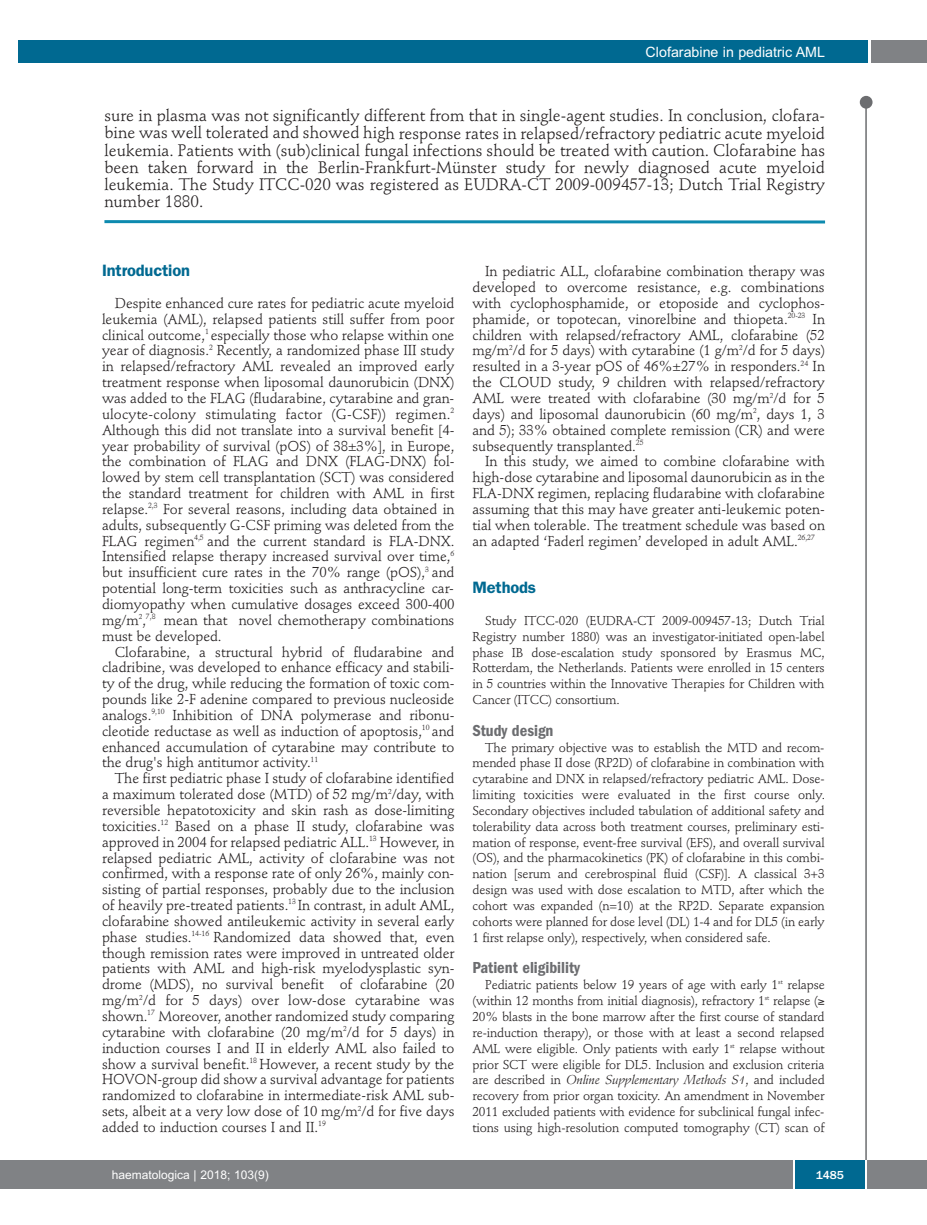
<style>
.page{position:relative;width:927px;height:1225px;background:#fff}
.page>*{position:absolute;margin:0;border:0;box-sizing:border-box;transform-origin:0 0}
.t1{font:16.5px/17.2px "Stempel Schneidler";color:#231f20;text-align:justify}
.t2{font:600 condensed 16.5px "Franklin Gothic";color:#6c6d70}
.t3{font:600 16.5px "Franklin Gothic";letter-spacing:-.01em;color:#006991}
.t4{font:14.25px/15.9px "Stempel Schneidler";letter-spacing:-.005em;color:#231f20;text-align:justify}
.t5{font:14.25px "Arial";color:#fff}
.t6{font:12.75px/15.9px "Stempel Schneidler";letter-spacing:-.015em;color:#231f20;text-align:justify}
.t7{font:12px "Arial";color:#fff}
.t8{font:500 12px "Franklin Gothic";color:#fff}
.s1{font-style:italic}
</style>
<div class="page">
<div style="left:860px;top:96px;width:12px;height:13px;background:#6c6d70;border-radius:50%"></div>
<hr style="left:865px;top:98px;width:2px;height:1062px;background:#6c6d70">
<div style="left:871px;top:40px;width:56px;height:22px;background:#808285"></div>
<div style="left:18px;top:40px;width:849px;height:22px;background:#006991"></div>
<div style="left:17px;top:1160px;width:910px;height:28px;background:#808285"></div>
<div style="left:795px;top:1160px;width:70px;height:28px;background:#006991"></div>
<hr style="left:793px;top:1160px;width:2px;height:28px;background:#fff">
<hr style="left:865px;top:1160px;width:2px;height:28px;background:#fff">
<div style="left:0;top:1160px;width:17px;height:28px;background:#808285"></div>
<hr style="left:104px;top:220px;width:721px;height:3px;background:#0d8aaf">
<p class="t5" style="left:646px;top:44px;width:181px">Clofarabine in pediatric AML</p>
<p class="t1" style="left:104px;top:109px;width:722px">sure in plasma was not significantly different from that in single-agent studies. In conclusion, clofara&shy;bine was well tolerated and showed high response rates in relapsed/refractory pediatric acute myeloid leukemia. Patients with (sub)clinical fungal infections should be treated with caution. Clofarabine has been taken forward in the Berlin-Frankfurt-Münster study for newly diagnosed acute myeloid leukemia. The Study ITCC-020 was registered as EUDRA-CT 2009-009457-13; Dutch Trial Registry number 1880.</p>
<p class="t3" style="left:102px;top:265px;width:89px">Introduction</p>
<p class="t4" style="left:102px;top:296px;width:354px;text-indent:13px">Despite enhanced cure rates for pediatric acute myeloid leukemia (AML), relapsed patients still suffer from poor clinical outcome,<sup>1</sup> especially those who relapse within one year of diagnosis.<sup>2</sup> Recently, a randomized phase III study in relapsed/refractory AML revealed an improved early treatment response when liposomal daunorubicin (DNX) was added to the FLAG (fludarabine, cytarabine and gran&shy;ulocyte-colony stimulating factor (G-CSF)) regimen.<sup>2<br></sup>Although this did not translate into a survival benefit [4- year probability of survival (pOS) of 38±3%], in Europe, the combination of FLAG and DNX (FLAG-DNX) fol&shy;lowed by stem cell transplantation (SCT) was considered the standard treatment for children with AML in first relapse.<sup>2,3</sup> For several reasons, including data obtained in adults, subsequently G-CSF priming was deleted from the FLAG regimen<sup>4,5</sup> and the current standard is FLA-DNX.<br>Intensified relapse therapy increased survival over time,<sup>6 </sup>but insufficient cure rates in the 70% range (pOS),<sup>3</sup> and potential long-term toxicities such as anthracycline car&shy;diomyopathy when cumulative dosages exceed 300-400 mg/m<sup>2</sup>,<sup>7,8</sup> mean that novel chemotherapy combinations must be developed.</p>
<p class="t4" style="left:102px;top:645px;width:354px;text-indent:13px">Clofarabine, a structural hybrid of fludarabine and cladribine, was developed to enhance efficacy and stabili&shy;ty of the drug, while reducing the formation of toxic com&shy;pounds like 2-F adenine compared to previous nucleoside analogs.<sup>9,10</sup> Inhibition of DNA polymerase and ribonu&shy;cleotide reductase as well as induction of apoptosis,<sup>10</sup> and enhanced accumulation of cytarabine may contribute to the drug's high antitumor activity.<sup>11</sup></p>
<p class="t4" style="left:102px;top:772px;width:354px;text-indent:13px">The first pediatric phase I study of clofarabine identified a maximum tolerated dose (MTD) of 52 mg/m<sup>2</sup>/day, with reversible hepatotoxicity and skin rash as dose-limiting toxicities.<sup>12</sup> Based on a phase II study, clofarabine was approved in 2004 for relapsed pediatric ALL.<sup>13</sup> However, in relapsed pediatric AML, activity of clofarabine was not confirmed, with a response rate of only 26%, mainly con&shy;sisting of partial responses, probably due to the inclusion of heavily pre-treated patients.<sup>13</sup> In contrast, in adult AML, clofarabine showed antileukemic activity in several early phase studies.<sup>14-16</sup> Randomized data showed that, even though remission rates were improved in untreated older patients with AML and high-risk myelodysplastic syn&shy;drome (MDS), no survival benefit of clofarabine (20 mg/m<sup>2</sup>/d for 5 days) over low-dose cytarabine was shown.<sup>17</sup> Moreover, another randomized study comparing cytarabine with clofarabine (20 mg/m<sup>2</sup>/d for 5 days) in induction courses I and II in elderly AML also failed to show a survival benefit.<sup>18</sup> However, a recent study by the HOVON-group did show a survival advantage for patients randomized to clofarabine in intermediate-risk AML sub&shy;sets, albeit at a very low dose of 10 mg/m<sup>2</sup>/d for five days added to induction courses I and II.<sup>19</sup></p>
<p class="t4" style="left:472px;top:265px;width:354px;text-indent:13px">In pediatric ALL, clofarabine combination therapy was developed to overcome resistance, e.g. combinations with cyclophosphamide, or etoposide and cyclophos&shy;phamide, or topotecan, vinorelbine and thiopeta.<sup>20-23</sup> In children with relapsed/refractory AML, clofarabine (52 mg/m<sup>2</sup>/d for 5 days) with cytarabine (1 g/m<sup>2</sup>/d for 5 days) resulted in a 3-year pOS of 46%±27% in responders.<sup>24</sup> In the CLOUD study, 9 children with relapsed/refractory AML were treated with clofarabine (30 mg/m<sup>2</sup>/d for 5 days) and liposomal daunorubicin (60 mg/m<sup>2</sup>, days 1, 3 and 5); 33% obtained complete remission (CR) and were subsequently transplanted.<sup>25</sup></p>
<p class="t4" style="left:472px;top:455px;width:354px;text-indent:13px">In this study, we aimed to combine clofarabine with high-dose cytarabine and liposomal daunorubicin as in the FLA-DNX regimen, replacing fludarabine with clofarabine assuming that this may have greater anti-leukemic poten&shy;tial when tolerable. The treatment schedule was based on an adapted ‘Faderl regimen’ developed in adult AML.<sup>26,27</sup></p>
<p class="t3" style="left:472px;top:582px;width:65px">Methods</p>
<p class="t6" style="left:472px;top:614px;width:354px;text-indent:13px">Study ITCC-020 (EUDRA-CT 2009-009457-13; Dutch Trial Registry number 1880) was an investigator-initiated open-label phase IB dose-escalation study sponsored by Erasmus MC, Rotterdam, the Netherlands. Patients were enrolled in 15 centers in 5 countries within the Innovative Therapies for Children with Cancer (ITCC) consortium.</p>
<p class="t2" style="left:472px;top:724px;width:83px">Study design</p>
<p class="t6" style="left:472px;top:740px;width:354px;text-indent:13px">The primary objective was to establish the MTD and recom&shy;mended phase II dose (RP2D) of clofarabine in combination with cytarabine and DNX in relapsed/refractory pediatric AML. Dose&shy;limiting toxicities were evaluated in the first course only.<br>Secondary objectives included tabulation of additional safety and tolerability data across both treatment courses, preliminary esti&shy;mation of response, event-free survival (EFS), and overall survival (OS), and the pharmacokinetics (PK) of clofarabine in this combi&shy;nation [serum and cerebrospinal fluid (CSF)]. A classical 3+3 design was used with dose escalation to MTD, after which the cohort was expanded (n=10) at the RP2D. Separate expansion cohorts were planned for dose level (DL) 1-4 and for DL5 (in early 1 first relapse only), respectively, when considered safe.</p>
<p class="t2" style="left:472px;top:962px;width:109px">Patient eligibility</p>
<p class="t6" style="left:472px;top:978px;width:354px;text-indent:13px">Pediatric patients below 19 years of age with early 1<sup>st</sup> relapse (within 12 months from initial diagnosis), refractory 1<sup>st</sup> relapse (≥ 20% blasts in the bone marrow after the first course of standard re-induction therapy), or those with at least a second relapsed AML were eligible. Only patients with early 1<sup>st</sup> relapse without prior SCT were eligible for DL5. Inclusion and exclusion criteria are described in <span class="s1">Online Supplementary Methods S1</span>, and included recovery from prior organ toxicity. An amendment in November 2011 excluded patients with evidence for subclinical fungal infec&shy;tions using high-resolution computed tomography (CT) scan of</p>
<p class="t7" style="left:112px;top:1167px;width:158px">haematologica | 2018; 103(9)</p>
<p class="t8" style="left:816px;top:1167px;width:30px">1485</p>
</div>
